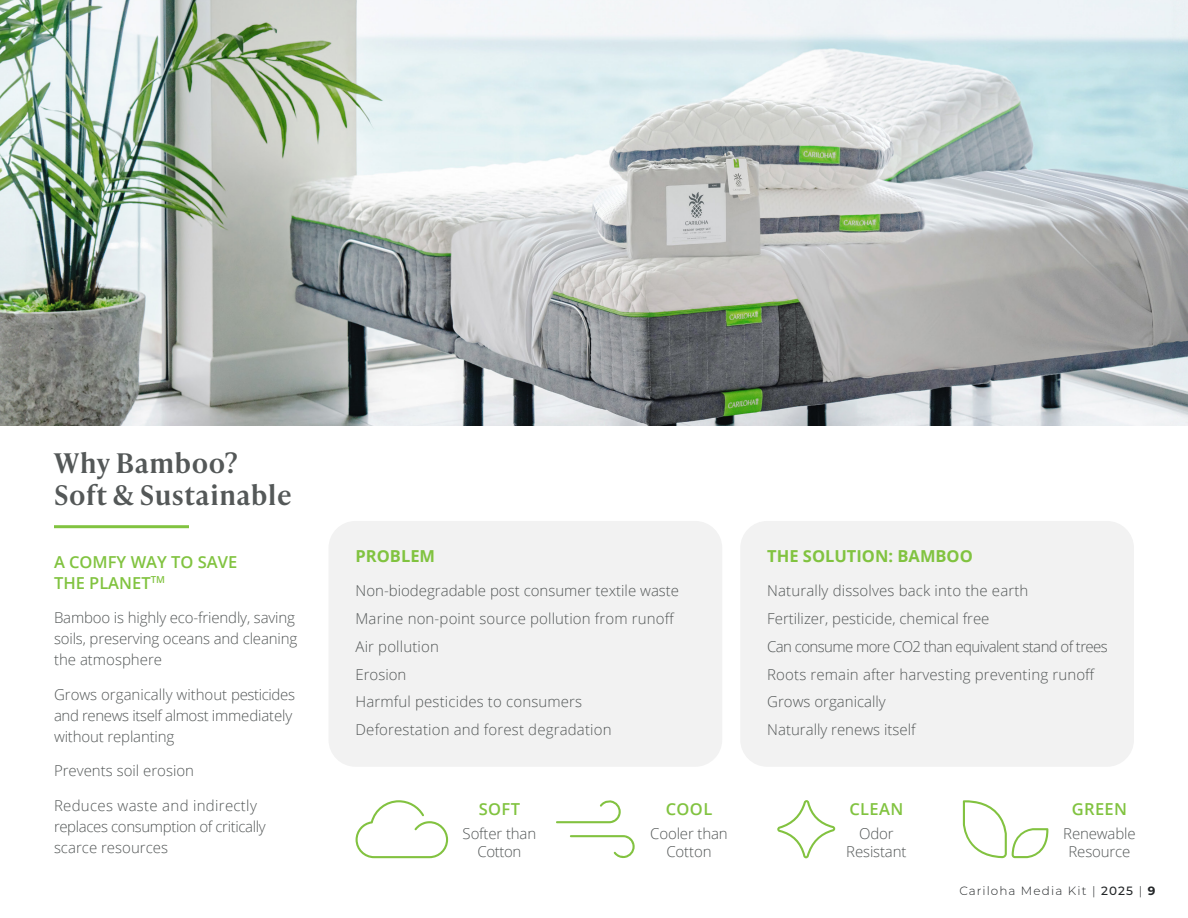
<style>
.page{position:relative;width:1188px;height:918px;background:#fff}
.page>*{position:absolute;margin:0;border:0;box-sizing:border-box;transform-origin:0 0}
.t1{font:600 27px "Ivy Presto Text";letter-spacing:.02em;color:#545858}
.t2{font:600 16.5px "Open Sans";color:#81c340}
.t3{font:700 16.5px "Open Sans";color:#81c340}
.t4{font:300 15px/21px "Open Sans";color:#545858;text-align:center}
.t5{font:300 15px "Open Sans";letter-spacing:-.04em;color:#545858}
.t6{font:300 12px "Montserrat";letter-spacing:.085em;color:#232628}
.s1{font-weight:500}
.s2{font-weight:700}
</style>
<div class="page">
<div style="left:328px;top:521px;width:394px;height:246px;background:#f2f2f2;border-radius:27px"></div>
<div style="left:740px;top:521px;width:394px;height:246px;background:#f2f2f2;border-radius:27px"></div>
<hr style="left:54px;top:525px;width:135px;height:3px;background:#81c340">
<svg style="left:356px;top:800px;width:92px;height:58px"></svg>
<svg style="left:556px;top:800px;width:65px;height:23px"></svg>
<svg style="left:570px;top:835px;width:65px;height:23px"></svg>
<svg style="left:777px;top:800px;width:58px;height:58px"></svg>
<svg style="left:963px;top:800px;width:86px;height:58px"></svg>
<img style="left:0;top:0;width:1188px;height:425px">
<p class="t1" style="left:54px;top:444px;width:185px">Why Bamboo?</p>
<p class="t1" style="left:54px;top:476px;width:239px">Soft &amp; Sustainable</p>
<p class="t2" style="left:54px;top:551px;width:185px">A COMFY WAY TO SAVE</p>
<p class="t2" style="left:54px;top:572px;width:113px">THE PLANET<sup>TM</sup></p>
<p class="t4" style="left:54px;top:607px;width:245px;text-align:left">Bamboo is highly eco-friendly, saving soils, preserving oceans and cleaning the atmosphere</p>
<p class="t4" style="left:54px;top:683px;width:243px;text-align:left">Grows organically without pesticides and renews itself almost immediately without replanting</p>
<p class="t4" style="left:54px;top:760px;width:142px">Prevents soil erosion</p>
<p class="t4" style="left:54px;top:794px;width:213px;text-align:left">Reduces waste and indirectly replaces consumption of critically scarce resources</p>
<p class="t3" style="left:356px;top:544px;width:81px">PROBLEM</p>
<p class="t4" style="left:356px;top:580px;width:325px">Non-biodegradable post consumer textile waste</p>
<p class="t4" style="left:356px;top:608px;width:321px">Marine non-point source pollution from runoff</p>
<p class="t4" style="left:356px;top:636px;width:85px">Air pollution</p>
<p class="t4" style="left:356px;top:663px;width:52px">Erosion</p>
<p class="t4" style="left:356px;top:691px;width:228px">Harmful pesticides to consumers</p>
<p class="t4" style="left:356px;top:719px;width:257px">Deforestation and forest degradation</p>
<p class="t2" style="left:479px;top:797px;width:43px">SOFT</p>
<p class="t4" style="left:463px;top:825px;width:75px;line-height:18px">Softer than<br>Cotton</p>
<p class="t2" style="left:666px;top:797px;width:48px">COOL</p>
<p class="t4" style="left:650px;top:825px;width:79px;line-height:18px">Cooler than<br>Cotton</p>
<p class="t3" style="left:767px;top:544px;width:207px">THE SOLUTION: BAMBOO</p>
<p class="t4" style="left:767px;top:580px;width:263px">Naturally dissolves back into the earth</p>
<p class="t4" style="left:767px;top:608px;width:224px">Fertilizer, pesticide, chemical free</p>
<p class="t5" style="left:767px;top:636px;width:342px">Can consume more CO2 than equivalent stand of trees</p>
<p class="t4" style="left:767px;top:663px;width:329px">Roots remain after harvesting preventing runoff</p>
<p class="t4" style="left:767px;top:691px;width:120px">Grows organically</p>
<p class="t4" style="left:767px;top:719px;width:150px">Naturally renews itself</p>
<p class="t2" style="left:849px;top:797px;width:56px">CLEAN</p>
<p class="t4" style="left:846px;top:825px;width:62px;line-height:18px">Odor<br>Resistant</p>
<p class="t2" style="left:1072px;top:797px;width:57px">GREEN</p>
<p class="t4" style="left:1063px;top:825px;width:74px;line-height:18px">Renewable<br>Resource</p>
<p class="t6" style="left:959px;top:883px;width:197px">Cariloha Media Kit | <span class="s1">2025</span> | <span class="s2">9</span></p>
</div>
